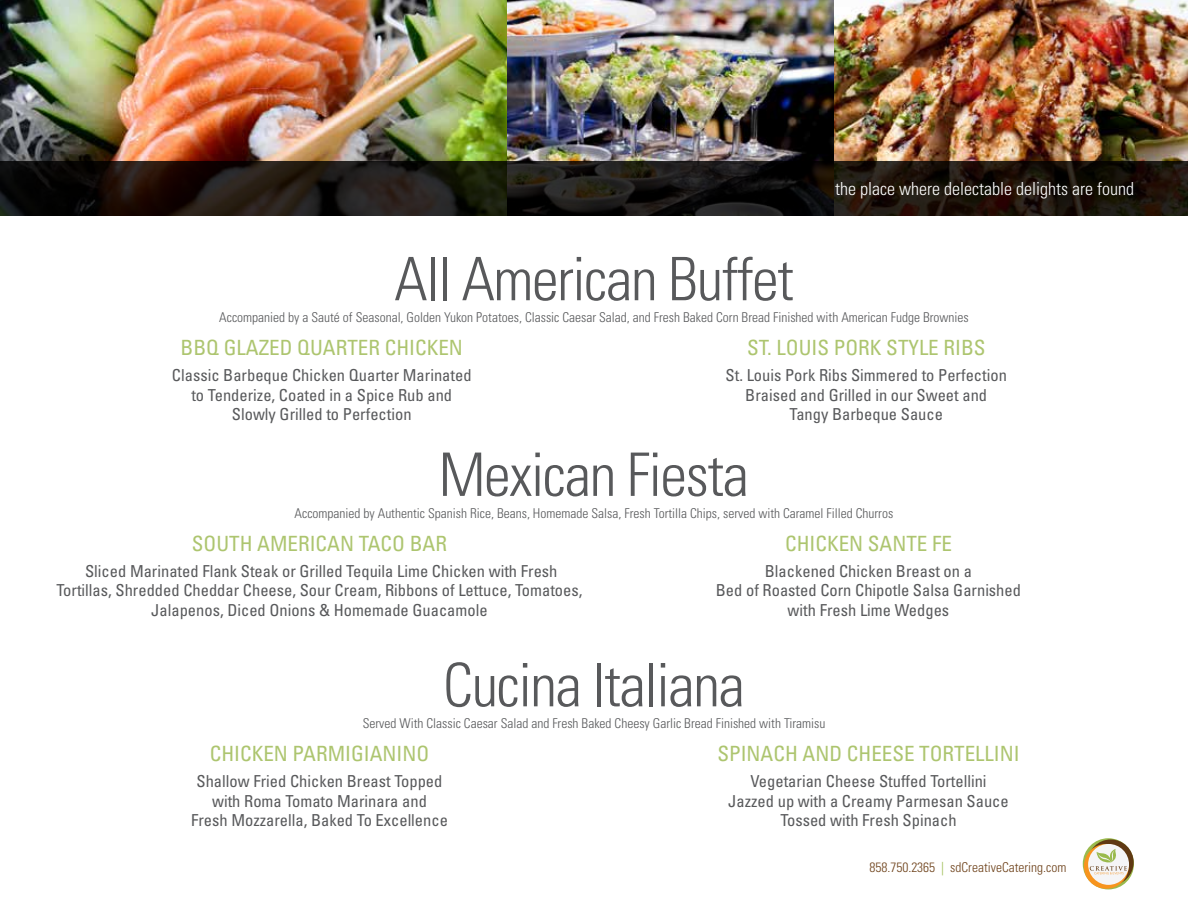
<style>
.page{position:relative;width:1188px;height:918px;background:#fff}
.page>*{position:absolute;margin:0;border:0;box-sizing:border-box;transform-origin:0 0}
.t1{font:300 condensed 60px "Univers";letter-spacing:-.025em;color:#58595b}
.t2{font:condensed 21px "Univers";color:#adc56f}
.t3{font:300 condensed 18px "Univers";color:#fff}
.t4{font:condensed 16.5px/19.5px "Univers";color:#58595b;text-align:center}
.t5{font:300 condensed 13.5px "Univers";color:#58595b}
.t6{font:300 condensed 13.5px "Univers";color:#6e421b}
.s1{color:#9aba4d}
</style>
<div class="page">
<svg style="left:1083px;top:838px;width:51px;height:51px"></svg>
<svg style="left:1088px;top:839px;width:46px;height:46px"></svg>
<svg style="left:1084px;top:844px;width:45px;height:45px"></svg>
<div style="left:1088px;top:844px;width:41px;height:41px;background:#f5f5f6;border-radius:50%"></div>
<svg style="left:1090px;top:849px;width:37px;height:25px"></svg>
<img style="left:834px;top:0;width:354px;height:161px">
<img style="left:0;top:0;width:508px;height:161px">
<img style="left:508px;top:0;width:326px;height:161px">
<svg style="left:0;top:161px;width:1188px;height:55px;background:#1a140f"></svg>
<p class="t3" style="left:835px;top:177px;width:300px">the place where delectable delights are found</p>
<h1 class="t1" style="left:394px;top:243px;width:401px">All American Buffet</h1>
<p class="t5" style="left:219px;top:309px;width:751px">Accompanied by a Sauté of Seasonal, Golden Yukon Potatoes, Classic Caesar Salad, and Fresh Baked Corn Bread Finished with American Fudge Brownies</p>
<p class="t2" style="left:181px;top:334px;width:284px">BBQ GLAZED QUARTER CHICKEN</p>
<p class="t4" style="left:172px;top:365px;width:301px">Classic Barbeque Chicken Quarter Marinated to Tenderize, Coated in a Spice Rub and<br>Slowly Grilled to Perfection</p>
<p class="t2" style="left:747px;top:334px;width:240px">ST. LOUIS PORK STYLE RIBS</p>
<p class="t4" style="left:726px;top:365px;width:283px">St. Louis Pork Ribs Simmered to Perfection<br>Braised and Grilled in our Sweet and<br>Tangy Barbeque Sauce</p>
<h1 class="t1" style="left:439px;top:439px;width:312px">Mexican Fiesta</h1>
<p class="t5" style="left:295px;top:505px;width:600px">Accompanied by Authentic Spanish Rice, Beans, Homemade Salsa, Fresh Tortilla Chips, served with Caramel Filled Churros</p>
<p class="t2" style="left:192px;top:530px;width:257px">SOUTH AMERICAN TACO BAR</p>
<p class="t4" style="left:57px;top:561px;width:527px">Sliced Marinated Flank Steak or Grilled Tequila Lime Chicken with Fresh<br>Tortillas, Shredded Cheddar Cheese, Sour Cream, Ribbons of Lettuce, Tomatoes,<br>Jalapenos, Diced Onions &amp; Homemade Guacamole</p>
<p class="t2" style="left:785px;top:530px;width:168px">CHICKEN SANTE FE</p>
<p class="t4" style="left:716px;top:561px;width:307px">Blackened Chicken Breast on a<br>Bed of Roasted Corn Chipotle Salsa Garnished with Fresh Lime Wedges</p>
<h1 class="t1" style="left:443px;top:649px;width:304px">Cucina Italiana</h1>
<p class="t5" style="left:363px;top:715px;width:464px">Served With Classic Caesar Salad and Fresh Baked Cheesy Garlic Bread Finished with Tiramisu</p>
<p class="t2" style="left:210px;top:740px;width:221px">CHICKEN PARMIGIANINO</p>
<p class="t4" style="left:191px;top:771px;width:258px">Shallow Fried Chicken Breast Topped with Roma Tomato Marinara and<br>Fresh Mozzarella, Baked To Excellence</p>
<p class="t2" style="left:717px;top:740px;width:304px">SPINACH AND CHEESE TORTELLINI</p>
<p class="t4" style="left:728px;top:771px;width:282px">Vegetarian Cheese Stuffed Tortellini<br>Jazzed up with a Creamy Parmesan Sauce<br>Tossed with Fresh Spinach</p>
<p class="t6" style="left:869px;top:859px;width:199px">858.750.2365 <span class="s1">|</span> sdCreativeCatering.com</p>
</div>
